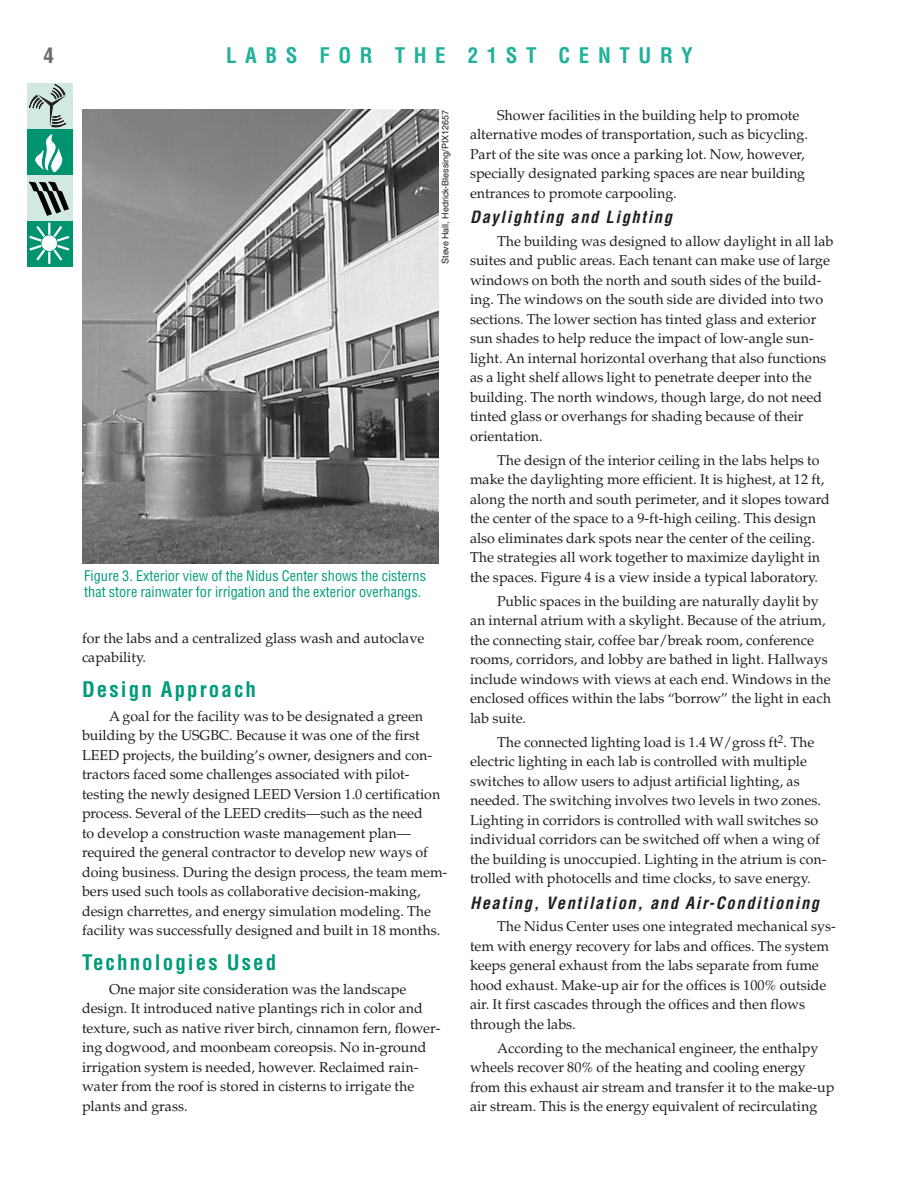
<style>
.page{position:relative;width:918px;height:1188px;background:#fff}
.page>*{position:absolute;margin:0;border:0;box-sizing:border-box;transform-origin:0 0}
.t1{font:700 condensed 21px "Helvetica";letter-spacing:.1em;color:#009b7a}
.t2{font:700 condensed 21px "Helvetica";letter-spacing:.41em;color:#20b19a}
.t3{font:700 condensed 21px "Helvetica";color:#6c6d70}
.t4{font:italic 700 condensed 16.5px "Helvetica";letter-spacing:.1em;color:#231f20}
.t5{font:14.25px/19.5px "Palatino";color:#231f20}
.t6{font:condensed 14.25px/16.5px "Helvetica";color:#009b7a}
.t7{font:9px "Helvetica";color:#231f20}
</style>
<div class="page">
<div style="left:27px;top:83px;width:46px;height:46px;background:#d2e8e2"></div>
<div style="left:27px;top:129px;width:46px;height:46px;background:#009370"></div>
<div style="left:27px;top:175px;width:46px;height:46px;background:#d2e8e2"></div>
<div style="left:27px;top:221px;width:46px;height:46px;background:#009370"></div>
<svg style="left:28px;top:182px;width:41px;height:34px"></svg>
<svg style="left:29px;top:223px;width:41px;height:41px"></svg>
<svg style="left:29px;top:84px;width:38px;height:88px"></svg>
<img style="left:83px;top:110px;width:355px;height:453px">
<h1 class="t3" style="left:44px;top:47px;width:12px">4</h1>
<h1 class="t2" style="left:226px;top:47px;width:468px">LABS FOR THE 21ST CENTURY</h1>
<p class="t7" style="left:442px;top:264px;width:156px;rotate:-90deg">Steve Hall, Hedrick-Blessing/PIX12657</p>
<p class="t6" style="left:84px;top:569px;width:343px">Figure 3. Exterior view of the Nidus Center shows the cisterns that store rainwater for irrigation and the exterior overhangs.</p>
<p class="t5" style="left:82px;top:630px;width:344px">for the labs and a centralized glass wash and autoclave capability.</p>
<h1 class="t1" style="left:82px;top:681px;width:176px">Design Approach</h1>
<p class="t5" style="left:82px;top:708px;width:367px;text-indent:27px">A goal for the facility was to be designated a green building by the USGBC. Because it was one of the first LEED projects, the building’s owner, designers and con&shy;tractors faced some challenges associated with pilot&shy;testing the newly designed LEED Version 1.0 certification process. Several of the LEED credits—such as the need<br>to develop a construction waste management plan— required the general contractor to develop new ways of doing business. During the design process, the team mem&shy;bers used such tools as collaborative decision-making, design charrettes, and energy simulation modeling. The facility was successfully designed and built in 18 months.</p>
<h1 class="t1" style="left:82px;top:954px;width:196px">Technologies Used</h1>
<p class="t5" style="left:82px;top:981px;width:360px;text-indent:27px">One major site consideration was the landscape design. It introduced native plantings rich in color and texture, such as native river birch, cinnamon fern, flower&shy;ing dogwood, and moonbeam coreopsis. No in-ground irrigation system is needed, however. Reclaimed rain&shy;water from the roof is stored in cisterns to irrigate the plants and grass.</p>
<p class="t5" style="left:470px;top:107px;width:340px;text-indent:27px">Shower facilities in the building help to promote alternative modes of transportation, such as bicycling.<br>Part of the site was once a parking lot. Now, however, specially designated parking spaces are near building entrances to promote carpooling.</p>
<p class="t4" style="left:470px;top:211px;width:204px">Daylighting and Lighting</p>
<p class="t5" style="left:470px;top:233px;width:365px;text-indent:27px">The building was designed to allow daylight in all lab suites and public areas. Each tenant can make use of large windows on both the north and south sides of the build&shy;ing. The windows on the south side are divided into two sections. The lower section has tinted glass and exterior sun shades to help reduce the impact of low-angle sun&shy;light. An internal horizontal overhang that also functions as a light shelf allows light to penetrate deeper into the building. The north windows, though large, do not need tinted glass or overhangs for shading because of their orientation.</p>
<p class="t5" style="left:470px;top:452px;width:361px;text-indent:27px">The design of the interior ceiling in the labs helps to make the daylighting more efficient. It is highest, at 12 ft, along the north and south perimeter, and it slopes toward the center of the space to a 9-ft-high ceiling. This design also eliminates dark spots near the center of the ceiling.<br>The strategies all work together to maximize daylight in the spaces. Figure 4 is a view inside a typical laboratory.</p>
<p class="t5" style="left:470px;top:593px;width:362px;text-indent:27px">Public spaces in the building are naturally daylit by an internal atrium with a skylight. Because of the atrium, the connecting stair, coffee bar/break room, conference rooms, corridors, and lobby are bathed in light. Hallways include windows with views at each end. Windows in the enclosed offices within the labs “borrow” the light in each lab suite.</p>
<p class="t5" style="left:470px;top:734px;width:358px;text-indent:27px">The connected lighting load is 1.4 W/gross ft<sup>2</sup>. The electric lighting in each lab is controlled with multiple switches to allow users to adjust artificial lighting, as needed. The switching involves two levels in two zones.<br>Lighting in corridors is controlled with wall switches so individual corridors can be switched off when a wing of the building is unoccupied. Lighting in the atrium is con&shy;trolled with photocells and time clocks, to save energy.</p>
<p class="t4" style="left:470px;top:896px;width:351px">Heating, Ventilation, and Air-Conditioning</p>
<p class="t5" style="left:470px;top:918px;width:367px;text-indent:27px">The Nidus Center uses one integrated mechanical sys&shy;tem with energy recovery for labs and offices. The system keeps general exhaust from the labs separate from fume hood exhaust. Make-up air for the offices is 100% outside air. It first cascades through the offices and then flows through the labs.</p>
<p class="t5" style="left:470px;top:1040px;width:366px;text-indent:27px">According to the mechanical engineer, the enthalpy wheels recover 80% of the heating and cooling energy from this exhaust air stream and transfer it to the make-up air stream. This is the energy equivalent of recirculating</p>
</div>
